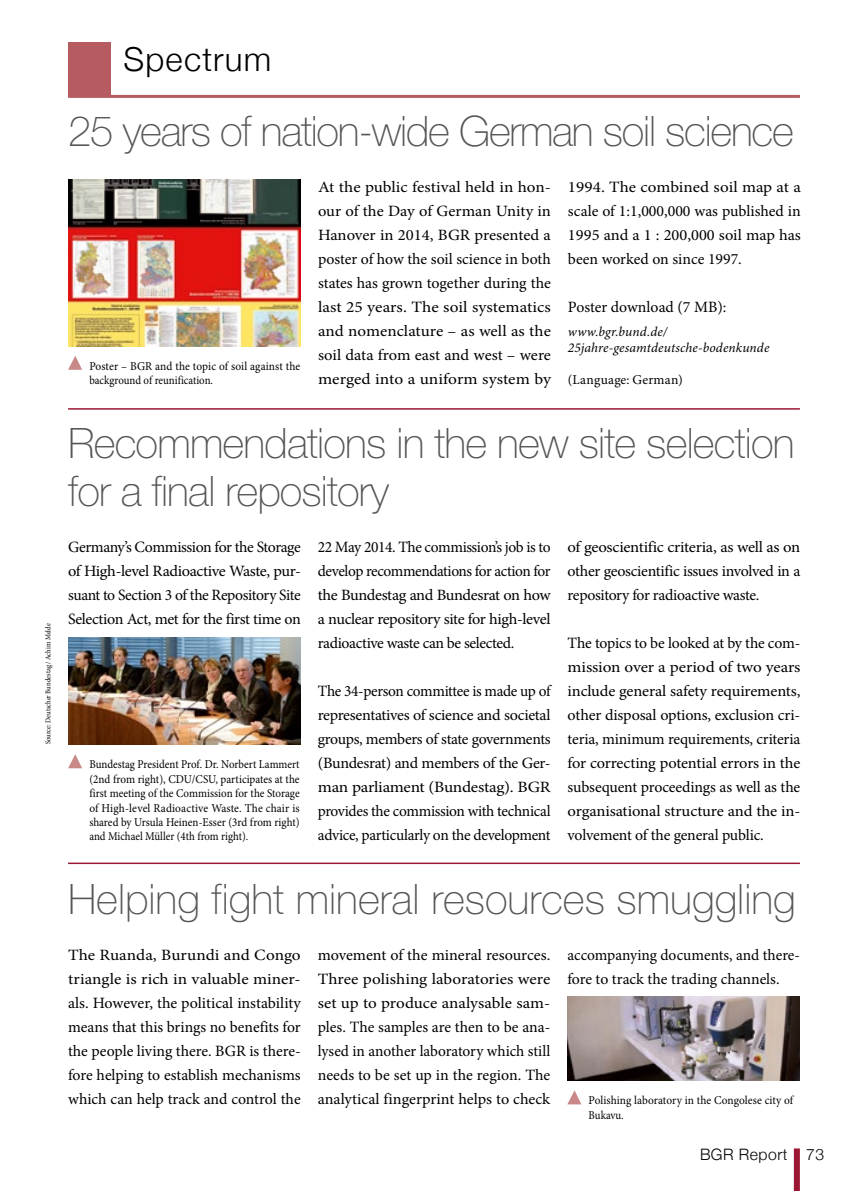
<style>
.page{position:relative;width:851px;height:1191px;background:#fff}
.page>*{position:absolute;margin:0;border:0;box-sizing:border-box;transform-origin:0 0}
.t1{font:100 42px/48px "Helvetica Neue";letter-spacing:-.02em;color:#565656}
.t2{font:100 42px "Helvetica Neue";color:#565656}
.t3{font:300 33px "Helvetica Neue";letter-spacing:.035em;color:#000}
.t4{font:15.75px/24px "Minion Pro";letter-spacing:-.01em;color:#000;text-align:justify}
.t5{font:15.75px/24px "Minion Pro";letter-spacing:-.01em;color:#000;text-align:justify;scale:1.09 1}
.t6{font:15.75px/24px "Minion Pro";letter-spacing:-.01em;color:#000;text-align:justify;scale:1.08 1}
.t7{font:15.75px/24px "Minion Pro";letter-spacing:-.01em;color:#000;text-align:justify;scale:1.06 1}
.t8{font:300 15.75px "Helvetica Neue";letter-spacing:.03em;color:#000}
.t9{font:italic 13.5px/16.2px "Minion Pro";letter-spacing:.01em;color:#000}
.t10{font:13.5px "Minion Pro";letter-spacing:.02em;color:#000}
.t11{font:12px/14.4px "Minion Pro";color:#000;text-align:justify;scale:.91 1}
.t12{font:12px/14.4px "Minion Pro";color:#000;scale:.94 1}
.t13{font:7.5px "Minion Pro";color:#000;scale:.9 1}
</style>
<div class="page">
<div style="left:68px;top:43px;width:43px;height:53px;background:#b65c61"></div>
<hr style="left:68px;top:95px;width:731px;height:3px;background:#b65c61">
<div style="left:793px;top:1148px;width:6px;height:43px;background:#9c1734"></div>
<hr style="left:68px;top:408px;width:731px;height:1px;background:#9c1734">
<img style="left:68px;top:180px;width:232px;height:167px">
<img style="left:68px;top:637px;width:232px;height:107px">
<svg style="left:68px;top:754px;width:14px;height:14px"></svg>
<svg style="left:68px;top:356px;width:14px;height:14px"></svg>
<img style="left:567px;top:996px;width:232px;height:84px">
<svg style="left:567px;top:1090px;width:14px;height:14px"></svg>
<hr style="left:68px;top:862px;width:731px;height:2px;background:#9c1734">
<h2 class="t3" style="left:123px;top:32px;width:149px">Spectrum</h2>
<h1 class="t1" style="left:68px;top:107px;width:727px">25 years of nation-wide German soil science</h1>
<p class="t5" style="left:318px;top:175px;width:215px">At the public festival held in hon&shy;our of the Day of German Unity in Hanover in 2014, BGR presented a poster of how the soil science in both states has grown together during the last 25 years. The soil systematics and nomenclature – as well as the soil data from east and west – were merged into a uniform system by</p>
<p class="t6" style="left:568px;top:175px;width:217px">1994. The combined soil map at a scale of 1:1,000,000 was published in 1995 and a 1 : 200,000 soil map has been worked on since 1997.</p>
<p class="t4" style="left:568px;top:295px;width:160px">Poster download (7 MB):</p>
<p class="t9" style="left:568px;top:324px;width:203px">www.bgr.bund.de/<br>25jahre-gesamtdeutsche-bodenkunde</p>
<p class="t10" style="left:568px;top:371px;width:116px">(Language: German)</p>
<p class="t12" style="left:89px;top:359px;width:226px">Poster – BGR and the topic of soil against the background of reunification.</p>
<p class="t13" style="left:43px;top:744px;width:136px;rotate:-90deg">Source: Deutscher Bundestag / Achim Melde</p>
<h1 class="t1" style="left:68px;top:419px;width:728px">Recommendations in the new site selection for a final repository</h1>
<p class="t4" style="left:68px;top:535px;width:234px">Germany’s Commission for the Storage of High-level Radioactive Waste, pur&shy;suant to Section 3 of the Repository Site Selection Act, met for the first time on</p>
<p class="t4" style="left:318px;top:535px;width:234px">22 May 2014. The commission’s job is to develop recommendations for action for the Bundestag and Bundesrat on how a nuclear repository site for high-level radioactive waste can be selected.</p>
<p class="t4" style="left:318px;top:679px;width:234px">The 34-person committee is made up of representatives of science and societal groups, members of state governments (Bundesrat) and members of the Ger&shy;man parliament (Bundestag). BGR provides the commission with technical advice, particularly on the development</p>
<p class="t7" style="left:567px;top:535px;width:221px">of geoscientific criteria, as well as on other geoscientific issues involved in a repository for radioactive waste.</p>
<p class="t4" style="left:567px;top:631px;width:234px">The topics to be looked at by the com&shy;mission over a period of two years include general safety requirements, other disposal options, exclusion cri&shy;teria, minimum requirements, criteria for correcting potential errors in the subsequent proceedings as well as the organisational structure and the in&shy;volvement of the general public.</p>
<p class="t11" style="left:89px;top:757px;width:233px">Bundestag President Prof. Dr. Norbert Lammert (2nd from right), CDU/CSU, participates at the first meeting of the Commission for the Storage of High-level Radioactive Waste. The chair is shared by Ursula Heinen-Esser (3rd from right) and Michael Müller (4th from right).</p>
<h1 class="t2" style="left:68px;top:874px;width:729px">Helping fight mineral resources smuggling</h1>
<p class="t5" style="left:68px;top:943px;width:215px">The Ruanda, Burundi and Congo triangle is rich in valuable miner&shy;als. However, the political instability means that this brings no benefits for the people living there. BGR is there&shy;fore helping to establish mechanisms which can help track and control the</p>
<p class="t4" style="left:317px;top:943px;width:234px">movement of the mineral resources.<br>Three polishing laboratories were set up to produce analysable sam&shy;ples. The samples are then to be ana&shy;lysed in another laboratory which still needs to be set up in the region. The analytical fingerprint helps to check</p>
<p class="t4" style="left:567px;top:943px;width:234px">accompanying documents, and there&shy;fore to track the trading channels.</p>
<p class="t12" style="left:588px;top:1093px;width:219px">Polishing laboratory in the Congolese city of<br>Bukavu.</p>
<p class="t8" style="left:700px;top:1141px;width:126px">BGR Report 73</p>
</div>
